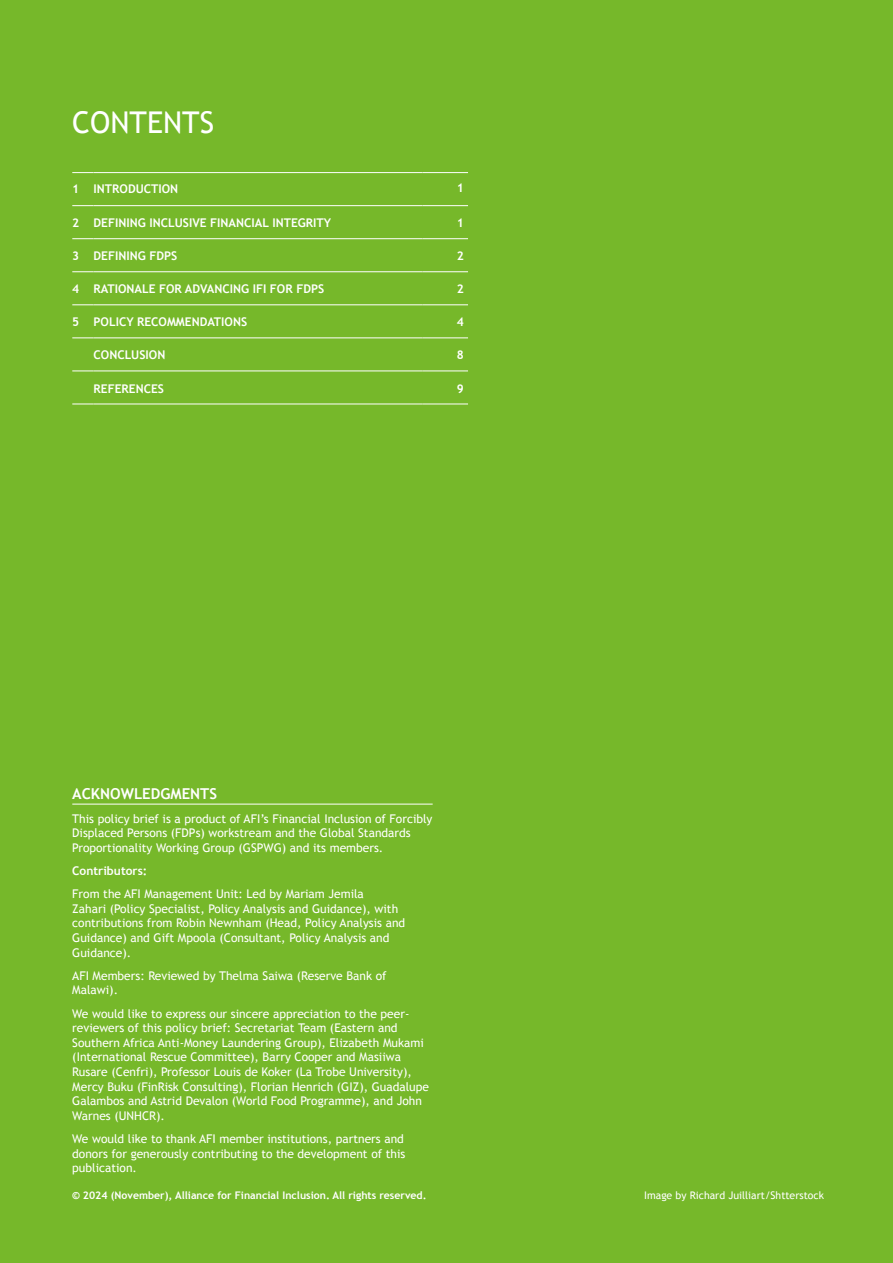
<style>
.page{position:relative;width:893px;height:1263px;background:#76b82a}
.page>*{position:absolute;margin:0;border:0;box-sizing:border-box;transform-origin:0 0}
.t1{font:30px "Trebuchet MS";color:#fff}
.t2{font:700 15px "Trebuchet MS";color:#fff}
.t3{font:12px/14.7px "Trebuchet MS";color:#fff}
.t4{font:700 12px "Trebuchet MS";color:#fff}
.t5{font:700 10.5px "Trebuchet MS";color:#fff}
.t6{font:10.5px "Trebuchet MS";color:#fff}
</style>
<div class="page">
<hr style="left:72px;top:804px;width:361px;height:1px;background:#fff">
<svg style="left:72px;top:172px;width:22px;height:1px"></svg>
<hr style="left:94px;top:172px;width:329px;height:1px;background:#fff">
<svg style="left:72px;top:205px;width:22px;height:1px"></svg>
<hr style="left:94px;top:205px;width:329px;height:1px;background:#fff">
<hr style="left:423px;top:205px;width:45px;height:1px;background:#fff">
<svg style="left:72px;top:304px;width:22px;height:1px"></svg>
<hr style="left:94px;top:304px;width:329px;height:1px;background:#fff">
<hr style="left:423px;top:304px;width:45px;height:1px;background:#fff">
<svg style="left:72px;top:337px;width:22px;height:1px"></svg>
<hr style="left:94px;top:337px;width:329px;height:1px;background:#fff">
<hr style="left:423px;top:337px;width:45px;height:1px;background:#fff">
<svg style="left:72px;top:371px;width:22px;height:1px"></svg>
<hr style="left:94px;top:371px;width:329px;height:1px;background:#fff">
<hr style="left:423px;top:371px;width:45px;height:1px;background:#fff">
<svg style="left:72px;top:404px;width:22px;height:1px"></svg>
<hr style="left:94px;top:404px;width:329px;height:1px;background:#fff">
<hr style="left:423px;top:404px;width:45px;height:1px;background:#fff">
<hr style="left:423px;top:172px;width:45px;height:1px;background:#fff">
<svg style="left:72px;top:271px;width:22px;height:1px"></svg>
<hr style="left:94px;top:271px;width:329px;height:1px;background:#fff">
<hr style="left:423px;top:271px;width:45px;height:1px;background:#fff">
<svg style="left:72px;top:238px;width:22px;height:1px"></svg>
<hr style="left:94px;top:238px;width:329px;height:1px;background:#fff">
<hr style="left:423px;top:238px;width:45px;height:1px;background:#fff">
<h1 class="t1" style="left:72px;top:104px;width:143px">CONTENTS</h1>
<p class="t4" style="left:72px;top:181px;width:108px">1 INTRODUCTION</p>
<p class="t4" style="left:457px;top:180px;width:9px">1</p>
<p class="t4" style="left:72px;top:215px;width:260px">2 DEFINING INCLUSIVE FINANCIAL INTEGRITY</p>
<p class="t4" style="left:457px;top:215px;width:9px">1</p>
<p class="t4" style="left:72px;top:249px;width:107px">3 DEFINING FDPS</p>
<p class="t4" style="left:457px;top:249px;width:9px">2</p>
<p class="t4" style="left:72px;top:282px;width:253px">4 RATIONALE FOR ADVANCING IFI FOR FDPS</p>
<p class="t4" style="left:457px;top:282px;width:9px">2</p>
<p class="t4" style="left:72px;top:315px;width:176px">5 POLICY RECOMMENDATIONS</p>
<p class="t4" style="left:457px;top:315px;width:9px">4</p>
<p class="t4" style="left:94px;top:348px;width:73px">CONCLUSION</p>
<p class="t4" style="left:457px;top:348px;width:9px">8</p>
<p class="t4" style="left:94px;top:381px;width:72px">REFERENCES</p>
<p class="t4" style="left:457px;top:381px;width:9px">9</p>
<p class="t2" style="left:72px;top:785px;width:146px">ACKNOWLEDGMENTS</p>
<p class="t3" style="left:72px;top:811px;width:362px">This policy brief is a product of AFI’s Financial Inclusion of Forcibly<br>Displaced Persons (FDPs) workstream and the Global Standards<br>Proportionality Working Group (GSPWG) and its members.</p>
<p class="t4" style="left:72px;top:863px;width:76px">Contributors:</p>
<p class="t3" style="left:72px;top:887px;width:334px">From the AFI Management Unit: Led by Mariam Jemila<br>Zahari (Policy Specialist, Policy Analysis and Guidance), with contributions from Robin Newnham (Head, Policy Analysis and Guidance) and Gift Mpoola (Consultant, Policy Analysis and Guidance).</p>
<p class="t3" style="left:72px;top:968px;width:316px">AFI Members: Reviewed by Thelma Saiwa (Reserve Bank of<br>Malawi).</p>
<p class="t3" style="left:72px;top:1006px;width:358px">We would like to express our sincere appreciation to the peer&shy;reviewers of this policy brief: Secretariat Team (Eastern and Southern Africa Anti-Money Laundering Group), Elizabeth Mukami (International Rescue Committee), Barry Cooper and Masiiwa Rusare (Cenfri), Professor Louis de Koker (La Trobe University), Mercy Buku (FinRisk Consulting), Florian Henrich (GIZ), Guadalupe Galambos and Astrid Devalon (World Food Programme), and John Warnes (UNHCR).</p>
<p class="t3" style="left:72px;top:1131px;width:335px">We would like to thank AFI member institutions, partners and donors for generously contributing to the development of this publication.</p>
<p class="t5" style="left:72px;top:1189px;width:356px">© 2024 (November), Alliance for Financial Inclusion. All rights reserved.</p>
<p class="t6" style="left:644px;top:1189px;width:181px">Image by Richard Juilliart/Shtterstock</p>
</div>
